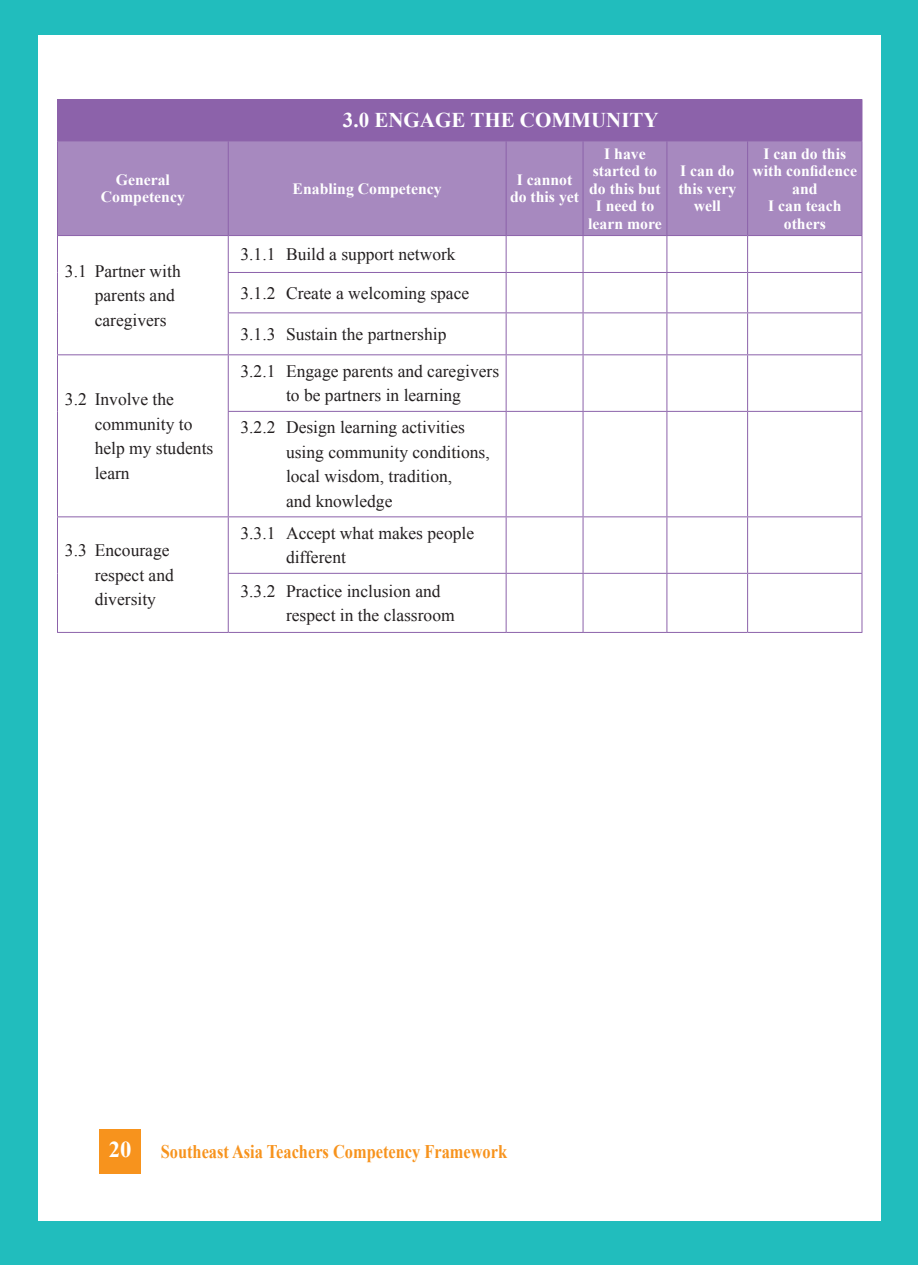
<style>
.page{position:relative;width:918px;height:1265px;background:#21bdbd}
.page>*{position:absolute;margin:0;border:0;box-sizing:border-box;transform-origin:0 0}
.t1{font:700 22.75px "Times New Roman";color:#fff}
.t2{font:700 21px "Times New Roman";color:#fff}
.t3{font:700 19.25px "Times New Roman";color:#f7931d;scale:.85 1}
.t4{font:17.5px/24.5px "Times New Roman";color:#231f20}
.t5{font:700 15.75px/17.5px "Times New Roman";color:#fff;text-align:center}
</style>
<div class="page">
<div style="left:38px;top:35px;width:880px;height:1185px;background:#fff"></div>
<div style="left:881px;top:0;width:37px;height:1265px;background:#21bdbd"></div>
<div style="left:99px;top:1129px;width:42px;height:44px;background:#f7931d"></div>
<div style="left:57px;top:100px;width:805px;height:41px;background:#8c62aa"></div>
<div style="left:58px;top:141px;width:803px;height:94px;background:#a789bf"></div>
<hr style="left:57px;top:99px;width:171px;height:1px;background:#8c62aa">
<hr style="left:228px;top:99px;width:278px;height:1px;background:#8c62aa">
<hr style="left:506px;top:99px;width:77px;height:1px;background:#8c62aa">
<hr style="left:583px;top:99px;width:84px;height:1px;background:#8c62aa">
<hr style="left:667px;top:99px;width:80px;height:1px;background:#8c62aa">
<hr style="left:747px;top:99px;width:115px;height:1px;background:#8c62aa">
<hr style="left:57px;top:141px;width:1px;height:94px;background:#8c62aa">
<hr style="left:228px;top:141px;width:1px;height:94px;background:#8c62aa">
<hr style="left:506px;top:141px;width:1px;height:94px;background:#8c62aa">
<hr style="left:582px;top:141px;width:1px;height:94px;background:#8c62aa">
<hr style="left:666px;top:141px;width:1px;height:94px;background:#8c62aa">
<hr style="left:747px;top:141px;width:1px;height:94px;background:#8c62aa">
<hr style="left:861px;top:141px;width:1px;height:94px;background:#8c62aa">
<hr style="left:57px;top:235px;width:171px;height:1px;background:#8c62aa">
<hr style="left:57px;top:236px;width:1px;height:36px;background:#8c62aa">
<hr style="left:57px;top:272px;width:1px;height:41px;background:#8c62aa">
<hr style="left:57px;top:313px;width:1px;height:41px;background:#8c62aa">
<hr style="left:228px;top:235px;width:278px;height:1px;background:#8c62aa">
<hr style="left:228px;top:236px;width:1px;height:36px;background:#8c62aa">
<hr style="left:506px;top:235px;width:77px;height:1px;background:#8c62aa">
<hr style="left:506px;top:236px;width:1px;height:36px;background:#8c62aa">
<hr style="left:583px;top:235px;width:84px;height:1px;background:#8c62aa">
<hr style="left:582px;top:236px;width:1px;height:36px;background:#8c62aa">
<hr style="left:667px;top:235px;width:80px;height:1px;background:#8c62aa">
<hr style="left:666px;top:236px;width:1px;height:36px;background:#8c62aa">
<hr style="left:747px;top:235px;width:115px;height:1px;background:#8c62aa">
<hr style="left:747px;top:236px;width:1px;height:36px;background:#8c62aa">
<hr style="left:861px;top:236px;width:1px;height:36px;background:#8c62aa">
<hr style="left:228px;top:272px;width:278px;height:1px;background:#8c62aa">
<hr style="left:228px;top:273px;width:1px;height:39px;background:#8c62aa">
<hr style="left:506px;top:272px;width:77px;height:1px;background:#8c62aa">
<hr style="left:506px;top:273px;width:1px;height:39px;background:#8c62aa">
<hr style="left:583px;top:272px;width:84px;height:1px;background:#8c62aa">
<hr style="left:582px;top:273px;width:1px;height:39px;background:#8c62aa">
<hr style="left:667px;top:272px;width:80px;height:1px;background:#8c62aa">
<hr style="left:666px;top:273px;width:1px;height:39px;background:#8c62aa">
<hr style="left:747px;top:272px;width:115px;height:1px;background:#8c62aa">
<hr style="left:747px;top:273px;width:1px;height:39px;background:#8c62aa">
<hr style="left:861px;top:273px;width:1px;height:39px;background:#8c62aa">
<hr style="left:228px;top:313px;width:1px;height:41px;background:#8c62aa">
<hr style="left:506px;top:313px;width:1px;height:41px;background:#8c62aa">
<hr style="left:582px;top:313px;width:1px;height:41px;background:#8c62aa">
<hr style="left:666px;top:313px;width:1px;height:41px;background:#8c62aa">
<hr style="left:747px;top:313px;width:1px;height:41px;background:#8c62aa">
<hr style="left:861px;top:313px;width:1px;height:41px;background:#8c62aa">
<hr style="left:57px;top:354px;width:171px;height:1px;background:#8c62aa">
<hr style="left:57px;top:355px;width:1px;height:56px;background:#8c62aa">
<hr style="left:57px;top:411px;width:1px;height:105px;background:#8c62aa">
<hr style="left:228px;top:312px;width:278px;height:1px;background:#8c62aa">
<hr style="left:506px;top:312px;width:77px;height:1px;background:#8c62aa">
<hr style="left:583px;top:312px;width:84px;height:1px;background:#8c62aa">
<hr style="left:667px;top:312px;width:80px;height:1px;background:#8c62aa">
<hr style="left:747px;top:312px;width:115px;height:1px;background:#8c62aa">
<hr style="left:228px;top:354px;width:278px;height:1px;background:#8c62aa">
<hr style="left:228px;top:355px;width:1px;height:56px;background:#8c62aa">
<hr style="left:506px;top:354px;width:77px;height:1px;background:#8c62aa">
<hr style="left:506px;top:355px;width:1px;height:56px;background:#8c62aa">
<hr style="left:583px;top:354px;width:84px;height:1px;background:#8c62aa">
<hr style="left:582px;top:355px;width:1px;height:56px;background:#8c62aa">
<hr style="left:667px;top:354px;width:80px;height:1px;background:#8c62aa">
<hr style="left:666px;top:355px;width:1px;height:56px;background:#8c62aa">
<hr style="left:747px;top:354px;width:115px;height:1px;background:#8c62aa">
<hr style="left:747px;top:355px;width:1px;height:56px;background:#8c62aa">
<hr style="left:861px;top:355px;width:1px;height:56px;background:#8c62aa">
<hr style="left:228px;top:411px;width:278px;height:1px;background:#8c62aa">
<hr style="left:228px;top:412px;width:1px;height:104px;background:#8c62aa">
<hr style="left:506px;top:411px;width:77px;height:1px;background:#8c62aa">
<hr style="left:506px;top:412px;width:1px;height:104px;background:#8c62aa">
<hr style="left:583px;top:411px;width:84px;height:1px;background:#8c62aa">
<hr style="left:582px;top:412px;width:1px;height:104px;background:#8c62aa">
<hr style="left:667px;top:411px;width:80px;height:1px;background:#8c62aa">
<hr style="left:666px;top:412px;width:1px;height:104px;background:#8c62aa">
<hr style="left:747px;top:411px;width:115px;height:1px;background:#8c62aa">
<hr style="left:747px;top:412px;width:1px;height:104px;background:#8c62aa">
<hr style="left:861px;top:412px;width:1px;height:104px;background:#8c62aa">
<hr style="left:57px;top:516px;width:171px;height:1px;background:#8c62aa">
<hr style="left:57px;top:517px;width:1px;height:56px;background:#8c62aa">
<hr style="left:228px;top:516px;width:278px;height:1px;background:#8c62aa">
<hr style="left:228px;top:517px;width:1px;height:56px;background:#8c62aa">
<hr style="left:506px;top:516px;width:77px;height:1px;background:#8c62aa">
<hr style="left:506px;top:517px;width:1px;height:56px;background:#8c62aa">
<hr style="left:583px;top:516px;width:84px;height:1px;background:#8c62aa">
<hr style="left:582px;top:517px;width:1px;height:56px;background:#8c62aa">
<hr style="left:667px;top:516px;width:80px;height:1px;background:#8c62aa">
<hr style="left:666px;top:517px;width:1px;height:56px;background:#8c62aa">
<hr style="left:747px;top:516px;width:115px;height:1px;background:#8c62aa">
<hr style="left:747px;top:517px;width:1px;height:56px;background:#8c62aa">
<hr style="left:861px;top:517px;width:1px;height:56px;background:#8c62aa">
<hr style="left:57px;top:573px;width:1px;height:59px;background:#8c62aa">
<hr style="left:228px;top:573px;width:278px;height:1px;background:#8c62aa">
<hr style="left:228px;top:574px;width:1px;height:58px;background:#8c62aa">
<hr style="left:506px;top:573px;width:77px;height:1px;background:#8c62aa">
<hr style="left:506px;top:574px;width:1px;height:58px;background:#8c62aa">
<hr style="left:583px;top:573px;width:84px;height:1px;background:#8c62aa">
<hr style="left:582px;top:574px;width:1px;height:58px;background:#8c62aa">
<hr style="left:667px;top:573px;width:80px;height:1px;background:#8c62aa">
<hr style="left:666px;top:574px;width:1px;height:58px;background:#8c62aa">
<hr style="left:747px;top:573px;width:115px;height:1px;background:#8c62aa">
<hr style="left:747px;top:574px;width:1px;height:58px;background:#8c62aa">
<hr style="left:861px;top:574px;width:1px;height:58px;background:#8c62aa">
<hr style="left:57px;top:632px;width:171px;height:1px;background:#8c62aa">
<hr style="left:228px;top:632px;width:278px;height:1px;background:#8c62aa">
<hr style="left:506px;top:632px;width:77px;height:1px;background:#8c62aa">
<hr style="left:583px;top:632px;width:84px;height:1px;background:#8c62aa">
<hr style="left:667px;top:632px;width:80px;height:1px;background:#8c62aa">
<hr style="left:747px;top:632px;width:115px;height:1px;background:#8c62aa">
<p class="t2" style="left:343px;top:106px;width:317px">3.0 ENGAGE THE COMMUNITY</p>
<p class="t5" style="left:101px;top:170px;width:85px">General<br>Competency</p>
<p class="t5" style="left:292px;top:179px;width:151px">Enabling Competency</p>
<p class="t5" style="left:510px;top:170px;width:71px">I cannot do this yet</p>
<p class="t4" style="left:95px;top:258px;width:88px;text-indent:-30px">3.1 Partner with parents and caregivers</p>
<p class="t4" style="left:95px;top:387px;width:120px;text-indent:-30px">3.2 Involve the community to help my students learn</p>
<p class="t4" style="left:95px;top:538px;width:81px;text-indent:-30px">3.3 Encourage respect and diversity</p>
<p class="t4" style="left:240px;top:242px;width:217px">3.1.1 Build a support network</p>
<p class="t4" style="left:240px;top:280px;width:230px">3.1.2 Create a welcoming space</p>
<p class="t4" style="left:240px;top:322px;width:207px">3.1.3 Sustain the partnership</p>
<p class="t4" style="left:240px;top:359px;width:260px;text-align:center">3.2.1 Engage parents and caregivers to be partners in learning</p>
<p class="t4" style="left:286px;top:415px;width:205px;text-indent:-46px">3.2.2 Design learning activities using community conditions, local wisdom, tradition,<br>and knowledge</p>
<p class="t4" style="left:286px;top:521px;width:190px;text-indent:-45px">3.3.1 Accept what makes people different</p>
<p class="t4" style="left:286px;top:578px;width:170px;text-indent:-46px">3.3.2 Practice inclusion and respect in the classroom</p>
<p class="t5" style="left:588px;top:144px;width:75px">I have started to do this but<br>I need to learn more</p>
<p class="t5" style="left:678px;top:162px;width:59px">I can do this very well</p>
<p class="t5" style="left:752px;top:144px;width:106px">I can do this with confidence and<br>I can teach others</p>
<p class="t1" style="left:109px;top:1134px;width:24px">20</p>
<p class="t3" style="left:161px;top:1138px;width:409px">Southeast Asia Teachers Competency Framework</p>
</div>
